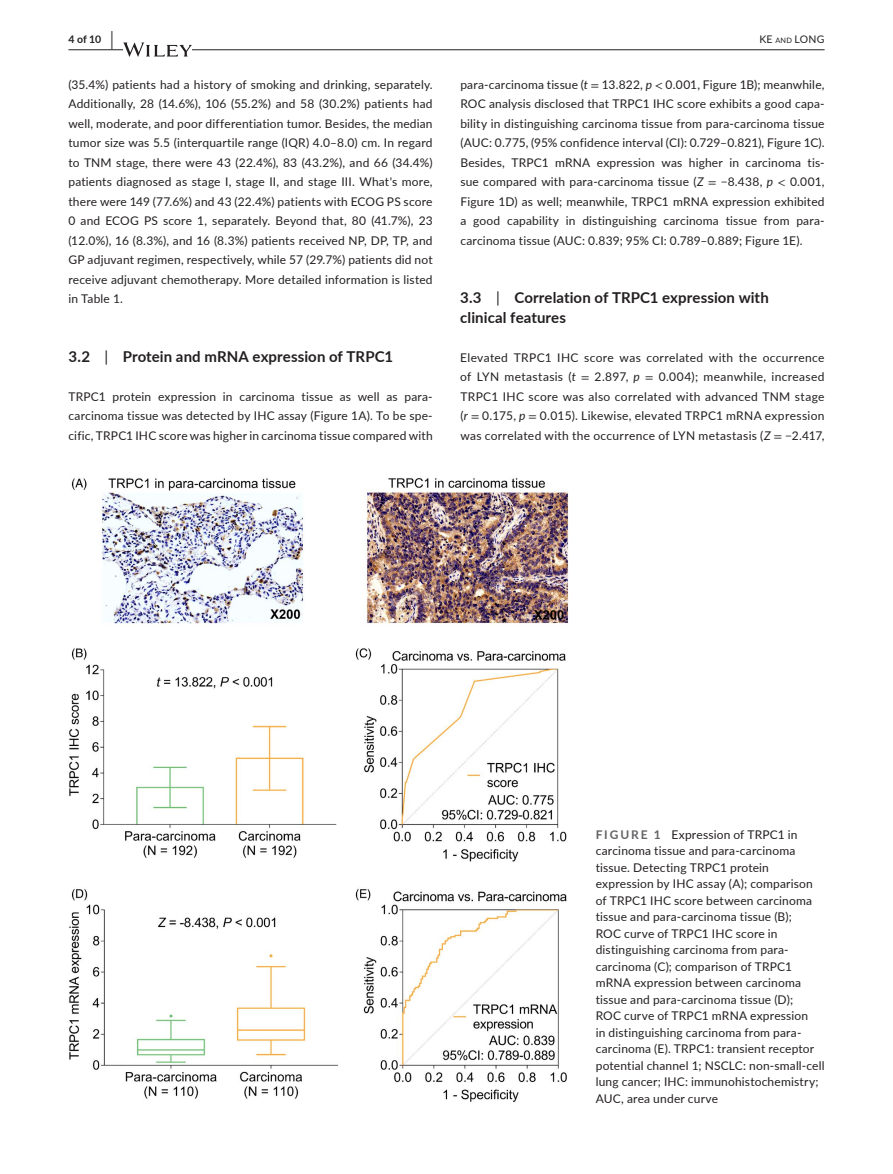
<style>
.page{position:relative;width:893px;height:1174px;background:#fff}
.page>*{position:absolute;margin:0;border:0;box-sizing:border-box;transform-origin:0 0}
.t1{font:700 15px/19.5px "Lato";letter-spacing:.005em;color:#231f20}
.t2{font:12px/19.5px "Lato";letter-spacing:.015em;color:#231f20;text-align:justify}
.t3{font:10.5px "Lato";color:#231f20}
.t4{font:700 10.5px "Lato";color:#231f20}
.s1{font-size:19.5px}
.s2{font-size:7.35px}
.s3{font-style:italic}
.s4{font-family:"STIX"}
.s5{font-weight:400}
.s6{font-weight:700;color:#636366}
</style>
<div class="page">
<hr style="left:68px;top:49px;width:756px;height:1px;background:#231f20">
<svg style="left:123px;top:42px;width:69px;height:15px"></svg>
<img style="left:69px;top:478px;width:499px;height:624px">
<p class="t4" style="left:68px;top:31px;width:46px">4 of 10 <span class="s1">|</span></p>
<p class="t3" style="left:759px;top:31px;width:67px">KE <span class="s2">and</span> LONG</p>
<p class="t2" style="left:68px;top:74px;width:366px">(35.4%) patients had a history of smoking and drinking, separately.<br>Additionally, 28 (14.6%), 106 (55.2%) and 58 (30.2%) patients had well, moderate, and poor differentiation tumor. Besides, the median tumor size was 5.5 (interquartile range (IQR) 4.0–8.0) cm. In regard to TNM stage, there were 43 (22.4%), 83 (43.2%), and 66 (34.4%) patients diagnosed as stage I, stage II, and stage III. What's more, there were 149 (77.6%) and 43 (22.4%) patients with ECOG PS score 0 and ECOG PS score 1, separately. Beyond that, 80 (41.7%), 23 (12.0%), 16 (8.3%), and 16 (8.3%) patients received NP, DP, TP, and GP adjuvant regimen, respectively, while 57 (29.7%) patients did not receive adjuvant chemotherapy. More detailed information is listed in Table 1.</p>
<p class="t2" style="left:460px;top:74px;width:366px">para-carcinoma tissue (<span class="s3">t</span> <span class="s4">=</span> 13.822, <span class="s3">p</span> <span class="s4">&lt;</span> 0.001, Figure 1B); meanwhile, ROC analysis disclosed that TRPC1 IHC score exhibits a good capa&shy;bility in distinguishing carcinoma tissue from para-carcinoma tissue (AUC: 0.775, (95% confidence interval (CI): 0.729–0.821), Figure 1C).<br>Besides, TRPC1 mRNA expression was higher in carcinoma tis&shy;sue compared with para-carcinoma tissue (<span class="s3">Z</span> <span class="s4">=</span> −8.438, <span class="s3">p</span> <span class="s4">&lt;</span> 0.001, Figure 1D) as well; meanwhile, TRPC1 mRNA expression exhibited a good capability in distinguishing carcinoma tissue from para&shy;carcinoma tissue (AUC: 0.839; 95% CI: 0.789–0.889; Figure 1E).</p>
<p class="t1" style="left:460px;top:287px;width:310px">3.3 <span class="s5">|</span> Correlation of TRPC1 expression with clinical features</p>
<p class="t2" style="left:460px;top:347px;width:366px">Elevated TRPC1 IHC score was correlated with the occurrence of LYN metastasis (<span class="s3">t</span> <span class="s4">=</span> 2.897, <span class="s3">p</span> <span class="s4">=</span> 0.004); meanwhile, increased TRPC1 IHC score was also correlated with advanced TNM stage (<span class="s3">r</span> <span class="s4">=</span> 0.175, <span class="s3">p</span> <span class="s4">=</span> 0.015). Likewise, elevated TRPC1 mRNA expression was correlated with the occurrence of LYN metastasis (<span class="s3">Z</span> <span class="s4">=</span> −2.417,</p>
<p class="t1" style="left:68px;top:346px;width:326px">3.2 <span class="s5">|</span> Protein and mRNA expression of TRPC1</p>
<p class="t2" style="left:68px;top:386px;width:366px">TRPC1 protein expression in carcinoma tissue as well as para&shy;carcinoma tissue was detected by IHC assay (Figure 1A). To be spe&shy;cific, TRPC1 IHC score was higher in carcinoma tissue compared with</p>
<p class="t2" style="left:596px;top:825px;width:230px;line-height:16.5px;text-align:left"><span class="s6">FIGURE 1</span> Expression of TRPC1 in carcinoma tissue and para-carcinoma tissue. Detecting TRPC1 protein expression by IHC assay (A); comparison of TRPC1 IHC score between carcinoma tissue and para-carcinoma tissue (B);<br>ROC curve of TRPC1 IHC score in distinguishing carcinoma from para&shy;carcinoma (C); comparison of TRPC1 mRNA expression between carcinoma tissue and para-carcinoma tissue (D);<br>ROC curve of TRPC1 mRNA expression<br>in distinguishing carcinoma from para&shy;carcinoma (E). TRPC1: transient receptor potential channel 1; NSCLC: non-small-cell lung cancer; IHC: immunohistochemistry; AUC, area under curve</p>
</div>
